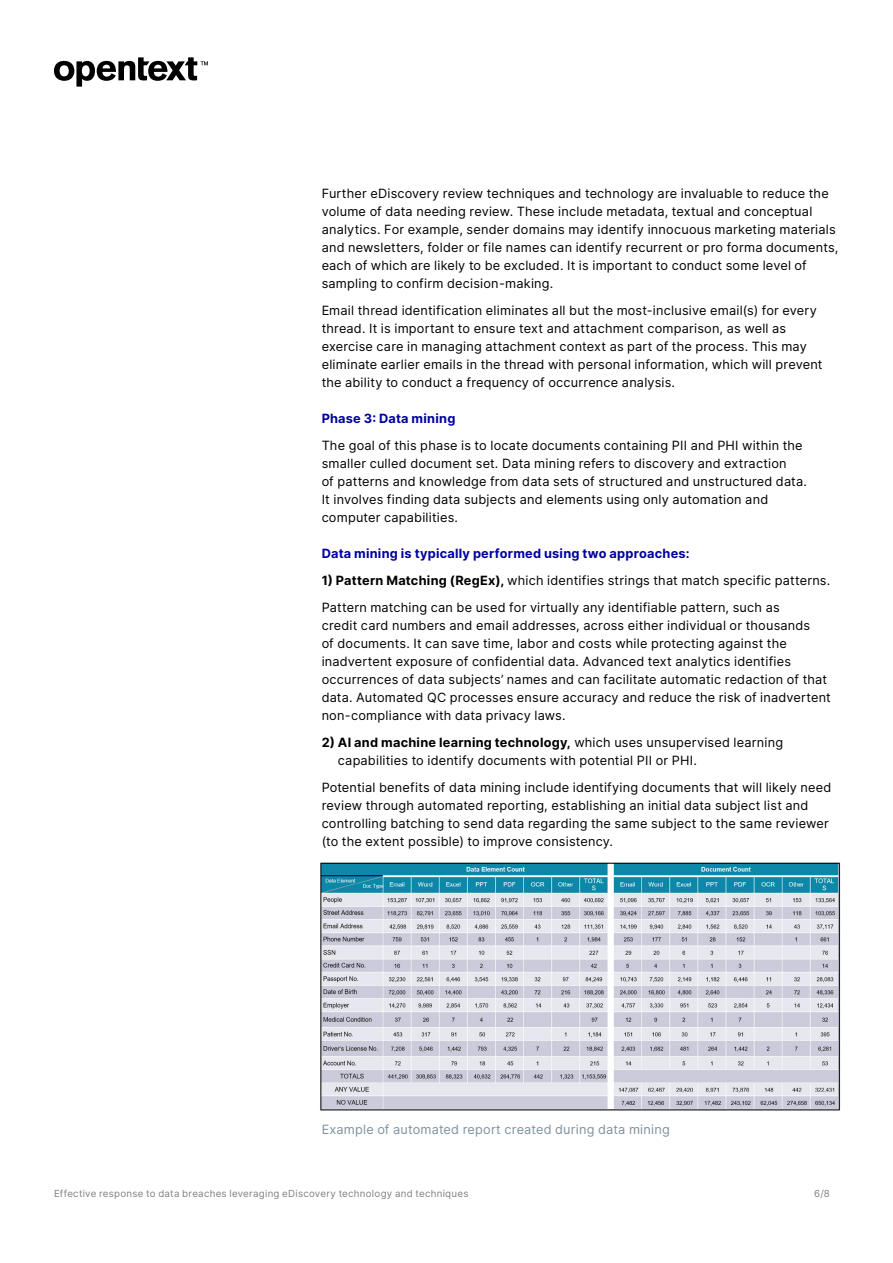
<style>
.page{position:relative;width:893px;height:1263px;background:#fff}
.page>*{position:absolute;margin:0;border:0;box-sizing:border-box;transform-origin:0 0}
.Body{font:12.75px/18px "Inter";letter-spacing:.015em;color:#000}
.t1{font:700 12.75px "Inter";letter-spacing:.02em;color:#00009f}
.t2{font:12.75px "Inter";letter-spacing:.015em;color:#7e929f}
.t3{font:9.75px "Inter";letter-spacing:.025em;color:#808080}
.s1{font-weight:700}
</style>
<div class="page">
<svg style="left:54px;top:57px;width:154px;height:30px"></svg>
<img style="left:320px;top:862px;width:521px;height:249px">
<p class="Body" style="left:322px;top:184px;width:518px">Further eDiscovery review techniques and technology are invaluable to reduce the volume of data needing review. These include metadata, textual and conceptual analytics. For example, sender domains may identify innocuous marketing materials and newsletters, folder or file names can identify recurrent or pro forma documents, each of which are likely to be excluded. It is important to conduct some level of sampling to confirm decision-making.</p>
<p class="Body" style="left:322px;top:301px;width:502px">Email thread identification eliminates all but the most-inclusive email(s) for every thread. It is important to ensure text and attachment comparison, as well as exercise care in managing attachment context as part of the process. This may eliminate earlier emails in the thread with personal information, which will prevent the ability to conduct a frequency of occurrence analysis.</p>
<h4 class="t1" style="left:322px;top:409px;width:135px">Phase 3: Data mining</h4>
<p class="Body" style="left:322px;top:436px;width:487px">The goal of this phase is to locate documents containing PII and PHI within the smaller culled document set. Data mining refers to discovery and extraction<br>of patterns and knowledge from data sets of structured and unstructured data.<br>It involves finding data subjects and elements using only automation and computer capabilities.</p>
<h4 class="t1" style="left:322px;top:544px;width:369px">Data mining is typically performed using two approaches:</h4>
<p class="Body" style="left:322px;top:571px;width:510px"><span class="s1">1) Pattern Matching (RegEx),</span> which identifies strings that match specific patterns.</p>
<p class="Body" style="left:322px;top:598px;width:511px">Pattern matching can be used for virtually any identifiable pattern, such as<br>credit card numbers and email addresses, across either individual or thousands<br>of documents. It can save time, labor and costs while protecting against the inadvertent exposure of confidential data. Advanced text analytics identifies occurrences of data subjects’ names and can facilitate automatic redaction of that data. Automated QC processes ensure accuracy and reduce the risk of inadvertent non-compliance with data privacy laws.</p>
<p class="Body" style="left:338px;top:733px;width:447px;text-indent:-16px"><span class="s1">2) AI and machine learning technology,</span> which uses unsupervised learning capabilities to identify documents with potential PII or PHI.</p>
<p class="Body" style="left:322px;top:778px;width:511px">Potential benefits of data mining include identifying documents that will likely need review through automated reporting, establishing an initial data subject list and controlling batching to send data regarding the same subject to the same reviewer (to the extent possible) to improve consistency.</p>
<p class="t2" style="left:322px;top:1120px;width:350px">Example of automated report created during data mining</p>
<p class="t3" style="left:54px;top:1186px;width:416px">Effective response to data breaches leveraging eDiscovery technology and techniques</p>
<p class="t3" style="left:814px;top:1186px;width:17px">6/8</p>
</div>
